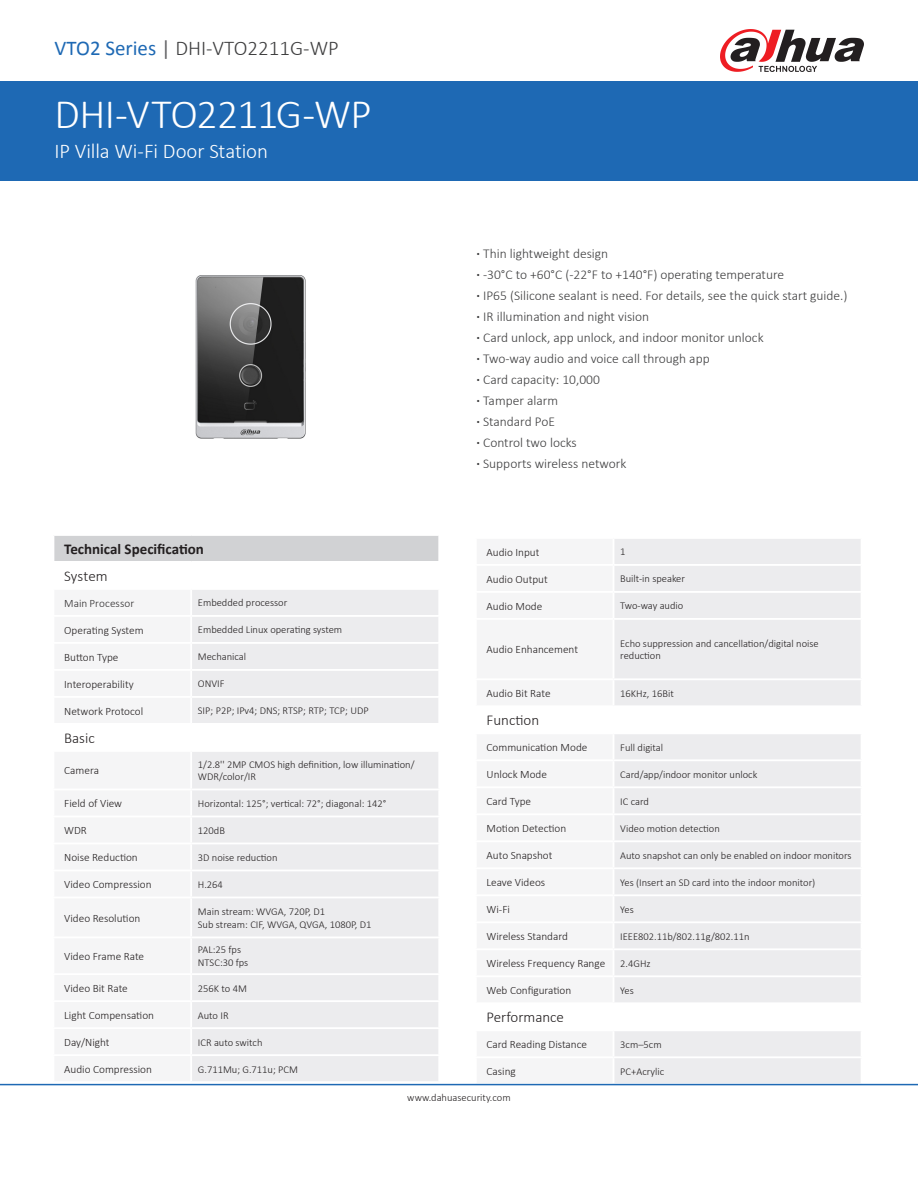
<style>
.page{position:relative;width:918px;height:1188px;background:#fff}
.page>*{position:absolute;margin:0;border:0;box-sizing:border-box;transform-origin:0 0}
.t1{font:300 42px "Calibri";letter-spacing:-.02em;color:#fff}
.t2{font:300 21px "Calibri";color:#3e3e3f}
.t3{font:300 21px "Calibri";letter-spacing:-.01em;color:#fff}
.表格大类{font:300 15px "Calibri";color:#231f20}
.t4{font:700 15px "Calibri";color:#231f20}
.t5{font:300 13.5px "Calibri";color:#3e3e3f}
.t6{font:300 11.25px "Calibri";color:#231f20}
.t7{font:300 11.25px "Calibri";letter-spacing:.005em;color:#312f30}
.t8{font:300 10.5px/12.6px "Calibri";color:#231f20}
.s1{font-weight:400;color:#1e69b4}
.s2{font-weight:400;color:#636366}
.s3{font-weight:700}
</style>
<div class="page">
<div style="left:614px;top:539px;width:247px;height:544px;background:#ececee"></div>
<svg style="left:614px;top:707px;width:247px;height:322px;fill:#ececee"></svg>
<hr style="left:614px;top:564px;width:249px;height:2px;background:#fff">
<hr style="left:614px;top:591px;width:249px;height:2px;background:#fff">
<hr style="left:614px;top:618px;width:249px;height:2px;background:#fff">
<hr style="left:614px;top:678px;width:249px;height:2px;background:#fff">
<hr style="left:614px;top:705px;width:249px;height:2px;background:#fff">
<hr style="left:614px;top:732px;width:249px;height:2px;background:#fff">
<hr style="left:614px;top:759px;width:249px;height:2px;background:#fff">
<hr style="left:614px;top:786px;width:249px;height:2px;background:#fff">
<hr style="left:614px;top:813px;width:249px;height:2px;background:#fff">
<hr style="left:614px;top:840px;width:249px;height:2px;background:#fff">
<hr style="left:614px;top:867px;width:249px;height:2px;background:#fff">
<hr style="left:614px;top:894px;width:249px;height:2px;background:#fff">
<hr style="left:614px;top:921px;width:249px;height:2px;background:#fff">
<hr style="left:614px;top:948px;width:249px;height:2px;background:#fff">
<hr style="left:614px;top:975px;width:249px;height:2px;background:#fff">
<hr style="left:614px;top:1002px;width:249px;height:2px;background:#fff">
<hr style="left:614px;top:1029px;width:249px;height:2px;background:#fff">
<hr style="left:614px;top:1056px;width:249px;height:2px;background:#fff">
<div style="left:0;top:81px;width:918px;height:100px;background:#1e69b4"></div>
<hr style="left:0;top:1084px;width:918px;height:1px;background:#1e69b4">
<svg style="left:720px;top:29px;width:144px;height:43px"></svg>
<img style="left:196px;top:275px;width:109px;height:163px">
<div style="left:53px;top:535px;width:386px;height:27px;background:#d1d2d4"></div>
<div style="left:192px;top:590px;width:246px;height:491px;background:#ececee"></div>
<svg style="left:192px;top:725px;width:246px;height:25px"></svg>
<hr style="left:52px;top:534px;width:139px;height:2px;background:#fff">
<hr style="left:191px;top:534px;width:249px;height:2px;background:#fff">
<hr style="left:52px;top:536px;width:2px;height:25px;background:#fff">
<hr style="left:438px;top:536px;width:2px;height:25px;background:#fff">
<hr style="left:52px;top:561px;width:139px;height:2px;background:#fff">
<hr style="left:191px;top:561px;width:249px;height:2px;background:#fff">
<hr style="left:191px;top:615px;width:249px;height:2px;background:#fff">
<hr style="left:191px;top:642px;width:249px;height:2px;background:#fff">
<hr style="left:191px;top:669px;width:249px;height:2px;background:#fff">
<hr style="left:191px;top:696px;width:249px;height:2px;background:#fff">
<hr style="left:191px;top:723px;width:249px;height:2px;background:#fff">
<hr style="left:191px;top:750px;width:249px;height:2px;background:#fff">
<hr style="left:191px;top:789px;width:249px;height:1px;background:#fff">
<hr style="left:191px;top:816px;width:249px;height:1px;background:#fff">
<hr style="left:191px;top:843px;width:249px;height:1px;background:#fff">
<hr style="left:191px;top:870px;width:249px;height:1px;background:#fff">
<hr style="left:191px;top:897px;width:249px;height:1px;background:#fff">
<hr style="left:191px;top:937px;width:249px;height:1px;background:#fff">
<hr style="left:191px;top:973px;width:249px;height:2px;background:#fff">
<hr style="left:191px;top:1000px;width:249px;height:2px;background:#fff">
<hr style="left:191px;top:1027px;width:249px;height:2px;background:#fff">
<hr style="left:191px;top:1054px;width:249px;height:2px;background:#fff">
<p class="t2" style="left:55px;top:35px;width:286px"><span class="s1">VTO2 Series</span> <span class="s2">|</span> DHI-VTO2211G-WP</p>
<p class="t1" style="left:55px;top:88px;width:319px">DHI-VTO2211G-WP</p>
<p class="t3" style="left:55px;top:138px;width:215px">IP Villa Wi-Fi Door Station</p>
<p class="t5" style="left:477px;top:245px;width:133px"><span class="s3">·</span> Thin lightweight design</p>
<p class="t5" style="left:477px;top:266px;width:309px"><span class="s3">·</span> -30°C to +60°C (-22°F to +140°F) operating temperature</p>
<p class="t5" style="left:477px;top:287px;width:373px"><span class="s3">·</span> IP65 (Silicone sealant is need. For details, see the quick start guide.)</p>
<p class="t5" style="left:477px;top:308px;width:174px"><span class="s3">·</span> IR illumination and night vision</p>
<p class="t5" style="left:477px;top:329px;width:289px"><span class="s3">·</span> Card unlock, app unlock, and indoor monitor unlock</p>
<p class="t5" style="left:477px;top:350px;width:235px"><span class="s3">·</span> Two-way audio and voice call through app</p>
<p class="t5" style="left:477px;top:371px;width:125px"><span class="s3">·</span> Card capacity: 10,000</p>
<p class="t5" style="left:477px;top:392px;width:83px"><span class="s3">·</span> Tamper alarm</p>
<p class="t5" style="left:477px;top:413px;width:80px"><span class="s3">·</span> Standard PoE</p>
<p class="t5" style="left:477px;top:434px;width:102px"><span class="s3">·</span> Control two locks</p>
<p class="t5" style="left:477px;top:455px;width:151px"><span class="s3">·</span> Supports wireless network</p>
<p class="t4" style="left:64px;top:539px;width:141px">Technical Specification</p>
<p class="表格大类" style="left:64px;top:567px;width:45px">System</p>
<p class="t7" style="left:64px;top:596px;width:72px">Main Processor</p>
<p class="t8" style="left:198px;top:596px;width:91px">Embedded processor</p>
<p class="t6" style="left:64px;top:623px;width:81px">Operating System</p>
<p class="t8" style="left:198px;top:623px;width:146px">Embedded Linux operating system</p>
<p class="t6" style="left:64px;top:650px;width:56px">Button Type</p>
<p class="t8" style="left:198px;top:650px;width:50px">Mechanical</p>
<p class="t6" style="left:64px;top:677px;width:71px">Interoperability</p>
<p class="t8" style="left:198px;top:677px;width:28px">ONVIF</p>
<p class="t6" style="left:64px;top:704px;width:80px">Network Protocol</p>
<p class="t8" style="left:198px;top:704px;width:172px">SIP; P2P; IPv4; DNS; RTSP; RTP; TCP; UDP</p>
<p class="表格大类" style="left:64px;top:729px;width:32px">Basic</p>
<p class="t6" style="left:64px;top:764px;width:36px">Camera</p>
<p class="t8" style="left:198px;top:758px;width:218px">1/2.8'' 2MP CMOS high definition, low illumination/<br>WDR/color/IR</p>
<p class="t6" style="left:64px;top:796px;width:59px">Field of View</p>
<p class="t8" style="left:198px;top:797px;width:190px">Horizontal: 125°; vertical: 72°; diagonal: 142°</p>
<p class="t6" style="left:64px;top:823px;width:24px">WDR</p>
<p class="t8" style="left:198px;top:824px;width:29px">120dB</p>
<p class="t6" style="left:64px;top:850px;width:75px">Noise Reduction</p>
<p class="t8" style="left:198px;top:851px;width:81px">3D noise reduction</p>
<p class="t6" style="left:64px;top:877px;width:89px">Video Compression</p>
<p class="t8" style="left:198px;top:878px;width:27px">H.264</p>
<p class="t6" style="left:64px;top:911px;width:78px">Video Resolution</p>
<p class="t8" style="left:198px;top:905px;width:175px">Main stream: WVGA, 720P, D1<br>Sub stream: CIF, WVGA, QVGA, 1080P, D1</p>
<p class="t6" style="left:64px;top:949px;width:81px">Video Frame Rate</p>
<p class="t8" style="left:198px;top:944px;width:52px">PAL:25 fps<br>NTSC:30 fps</p>
<p class="t6" style="left:64px;top:981px;width:65px">Video Bit Rate</p>
<p class="t8" style="left:198px;top:982px;width:51px">256K to 4M</p>
<p class="t6" style="left:64px;top:1008px;width:91px">Light Compensation</p>
<p class="t8" style="left:198px;top:1009px;width:32px">Auto IR</p>
<p class="t6" style="left:64px;top:1035px;width:47px">Day/Night</p>
<p class="t8" style="left:198px;top:1036px;width:66px">ICR auto switch</p>
<p class="t6" style="left:64px;top:1062px;width:89px">Audio Compression</p>
<p class="t8" style="left:198px;top:1063px;width:102px">G.711Mu; G.711u; PCM</p>
<p class="t6" style="left:487px;top:545px;width:54px">Audio Input</p>
<p class="t8" style="left:620px;top:545px;width:7px">1</p>
<p class="t6" style="left:487px;top:572px;width:63px">Audio Output</p>
<p class="t8" style="left:620px;top:572px;width:66px">Built-in speaker</p>
<p class="t6" style="left:487px;top:599px;width:57px">Audio Mode</p>
<p class="t8" style="left:620px;top:599px;width:65px">Two-way audio</p>
<p class="t6" style="left:487px;top:643px;width:93px">Audio Enhancement</p>
<p class="t8" style="left:620px;top:637px;width:200px">Echo suppression and cancellation/digital noise reduction</p>
<p class="t6" style="left:487px;top:686px;width:65px">Audio Bit Rate</p>
<p class="t8" style="left:620px;top:687px;width:55px">16KHz, 16Bit</p>
<p class="表格大类" style="left:487px;top:711px;width:54px">Function</p>
<p class="t6" style="left:487px;top:740px;width:102px">Communication Mode</p>
<p class="t8" style="left:620px;top:741px;width:44px">Full digital</p>
<p class="t6" style="left:487px;top:767px;width:62px">Unlock Mode</p>
<p class="t8" style="left:620px;top:768px;width:139px">Card/app/indoor monitor unlock</p>
<p class="t6" style="left:487px;top:794px;width:46px">Card Type</p>
<p class="t8" style="left:620px;top:795px;width:30px">IC card</p>
<p class="t6" style="left:487px;top:821px;width:81px">Motion Detection</p>
<p class="t8" style="left:620px;top:822px;width:101px">Video motion detection</p>
<p class="t6" style="left:487px;top:848px;width:67px">Auto Snapshot</p>
<p class="t8" style="left:620px;top:849px;width:233px">Auto snapshot can only be enabled on indoor monitors</p>
<p class="t6" style="left:487px;top:875px;width:60px">Leave Videos</p>
<p class="t8" style="left:620px;top:876px;width:197px">Yes (Insert an SD card into the indoor monitor)</p>
<p class="t6" style="left:487px;top:902px;width:25px">Wi-Fi</p>
<p class="t8" style="left:620px;top:903px;width:15px">Yes</p>
<p class="t6" style="left:487px;top:929px;width:83px">Wireless Standard</p>
<p class="t8" style="left:620px;top:930px;width:131px">IEEE802.11b/802.11g/802.11n</p>
<p class="t6" style="left:487px;top:956px;width:120px">Wireless Frequency Range</p>
<p class="t8" style="left:620px;top:957px;width:32px">2.4GHz</p>
<p class="t6" style="left:487px;top:983px;width:86px">Web Configuration</p>
<p class="t8" style="left:620px;top:984px;width:15px">Yes</p>
<p class="表格大类" style="left:487px;top:1008px;width:79px">Performance</p>
<p class="t6" style="left:487px;top:1037px;width:102px">Card Reading Distance</p>
<p class="t8" style="left:620px;top:1038px;width:43px">3cm–5cm</p>
<p class="t6" style="left:487px;top:1064px;width:31px">Casing</p>
<p class="t8" style="left:620px;top:1065px;width:45px">PC+Acrylic</p>
<p class="t8" style="left:407px;top:1091px;width:105px">www.dahuasecurity.com</p>
</div>
